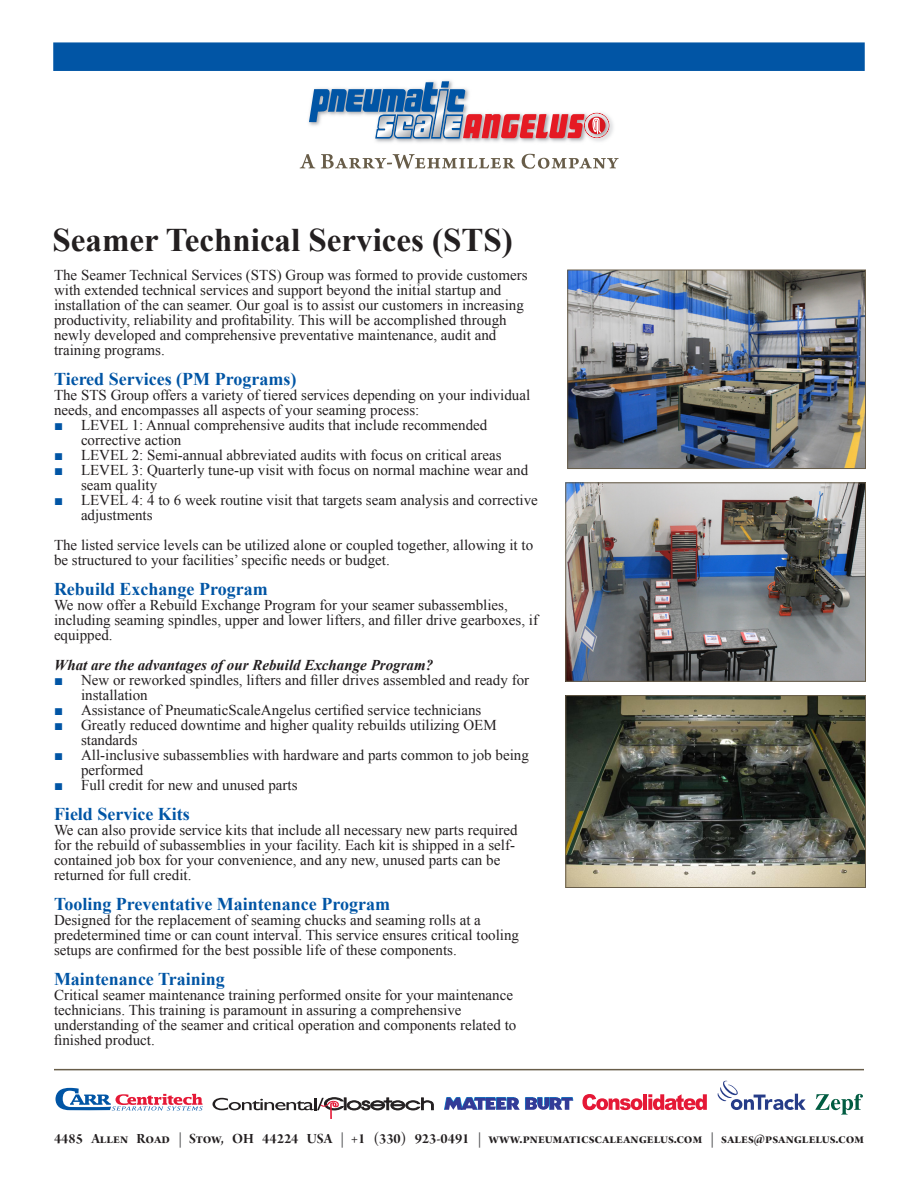
<style>
.page{position:relative;width:918px;height:1188px;background:#fff}
.page>*{position:absolute;margin:0;border:0;box-sizing:border-box;transform-origin:0 0}
.t1{font:700 33px "Times New Roman";color:#231f20}
.t2{font:700 18px "Times New Roman";color:#0155a5}
.t3{font:15px/15px "Times New Roman";color:#231f20}
.t4{font:15px "Arno Pro Bold Display";color:#231f20}
.t5{font:italic 700 15px "Times New Roman";color:#231f20}
.s1{color:#0155a5}
.s2{color:#57585a}
</style>
<div class="page">
<div style="left:53px;top:42px;width:812px;height:29px;background:#0155a5;border:2px solid #0155a5"></div>
<hr style="left:54px;top:1069px;width:810px;height:1px;background:#685d49">
<svg style="left:300px;top:154px;width:15px;height:14px"></svg>
<svg style="left:321px;top:154px;width:194px;height:15px"></svg>
<svg style="left:522px;top:154px;width:97px;height:15px"></svg>
<img style="left:308px;top:80px;width:305px;height:63px">
<svg style="left:309px;top:81px;width:300px;height:58px"></svg>
<svg style="left:56px;top:1088px;width:147px;height:23px"></svg>
<svg style="left:444px;top:1097px;width:129px;height:13px"></svg>
<svg style="left:582px;top:1094px;width:125px;height:16px"></svg>
<svg style="left:212px;top:1098px;width:221px;height:21px"></svg>
<svg style="left:815px;top:1094px;width:48px;height:21px"></svg>
<svg style="left:718px;top:1081px;width:88px;height:29px"></svg>
<img style="left:569px;top:272px;width:295px;height:195px">
<div style="left:567px;top:270px;width:299px;height:199px;border:1px solid #685d49"></div>
<img style="left:567px;top:485px;width:297px;height:195px">
<div style="left:565px;top:483px;width:301px;height:199px;border:1px solid #685d49"></div>
<img style="left:567px;top:697px;width:297px;height:189px">
<div style="left:565px;top:695px;width:301px;height:193px;border:1px solid #685d49"></div>
<p class="t1" style="left:52px;top:217px;width:462px">Seamer Technical Services (STS)</p>
<p class="t3" style="left:54px;top:268px;width:475px">The Seamer Technical Services (STS) Group was formed to provide customers with extended technical services and support beyond the initial startup and installation of the can seamer. Our goal is to assist our customers in increasing productivity, reliability and profitability. This will be accomplished through newly developed and comprehensive preventative maintenance, audit and training programs.</p>
<p class="t2" style="left:54px;top:367px;width:244px">Tiered Services (PM Programs)</p>
<p class="t3" style="left:54px;top:388px;width:478px">The STS Group offers a variety of tiered services depending on your individual needs, and encompasses all aspects of your seaming process:</p>
<p class="t3" style="left:81px;top:418px;width:408px;text-indent:-27px"><span class="s1">■</span> LEVEL 1: Annual comprehensive audits that include recommended corrective action</p>
<p class="t3" style="left:54px;top:448px;width:449px"><span class="s1">■</span> LEVEL 2: Semi-annual abbreviated audits with focus on critical areas</p>
<p class="t3" style="left:81px;top:463px;width:449px;text-indent:-27px"><span class="s1">■</span> LEVEL 3: Quarterly tune-up visit with focus on normal machine wear and seam quality</p>
<p class="t3" style="left:81px;top:493px;width:458px;text-indent:-27px"><span class="s1">■</span> LEVEL 4: 4 to 6 week routine visit that targets seam analysis and corrective adjustments</p>
<p class="t3" style="left:54px;top:538px;width:481px">The listed service levels can be utilized alone or coupled together, allowing it to be structured to your facilities’ specific needs or budget.</p>
<p class="t2" style="left:54px;top:577px;width:215px">Rebuild Exchange Program</p>
<p class="t3" style="left:54px;top:598px;width:486px">We now offer a Rebuild Exchange Program for your seamer subassemblies, including seaming spindles, upper and lower lifters, and filler drive gearboxes, if equipped.</p>
<p class="t5" style="left:54px;top:655px;width:381px">What are the advantages of our Rebuild Exchange Program?</p>
<p class="t3" style="left:81px;top:673px;width:450px;text-indent:-27px"><span class="s1">■</span> New or reworked spindles, lifters and filler drives assembled and ready for installation</p>
<p class="t3" style="left:54px;top:703px;width:429px"><span class="s1">■</span> Assistance of PneumaticScaleAngelus certified service technicians</p>
<p class="t3" style="left:81px;top:718px;width:417px;text-indent:-27px"><span class="s1">■</span> Greatly reduced downtime and higher quality rebuilds utilizing OEM standards</p>
<p class="t3" style="left:81px;top:748px;width:449px;text-indent:-27px"><span class="s1">■</span> All-inclusive subassemblies with hardware and parts common to job being performed</p>
<p class="t3" style="left:54px;top:778px;width:245px"><span class="s1">■</span> Full credit for new and unused parts</p>
<p class="t2" style="left:54px;top:802px;width:137px">Field Service Kits</p>
<p class="t3" style="left:54px;top:823px;width:465px">We can also provide service kits that include all necessary new parts required for the rebuild of subassemblies in your facility. Each kit is shipped in a self&shy;contained job box for your convenience, and any new, unused parts can be returned for full credit.</p>
<p class="t2" style="left:54px;top:892px;width:338px">Tooling Preventative Maintenance Program</p>
<p class="t3" style="left:54px;top:913px;width:467px">Designed for the replacement of seaming chucks and seaming rolls at a predetermined time or can count interval. This service ensures critical tooling setups are confirmed for the best possible life of these components.</p>
<p class="t2" style="left:54px;top:967px;width:172px">Maintenance Training</p>
<p class="t3" style="left:54px;top:988px;width:464px">Critical seamer maintenance training performed onsite for your maintenance technicians. This training is paramount in assuring a comprehensive understanding of the seamer and critical operation and components related to finished product.</p>
<p class="t4" style="left:54px;top:1130px;width:812px">4485 Allen Road <span class="s2">|</span> Stow, OH 44224 USA <span class="s2">|</span> +1 (330) 923-0491 <span class="s2">|</span> www.pneumaticscaleangelus.com <span class="s2">|</span> sales@psanglelus.com</p>
</div>
